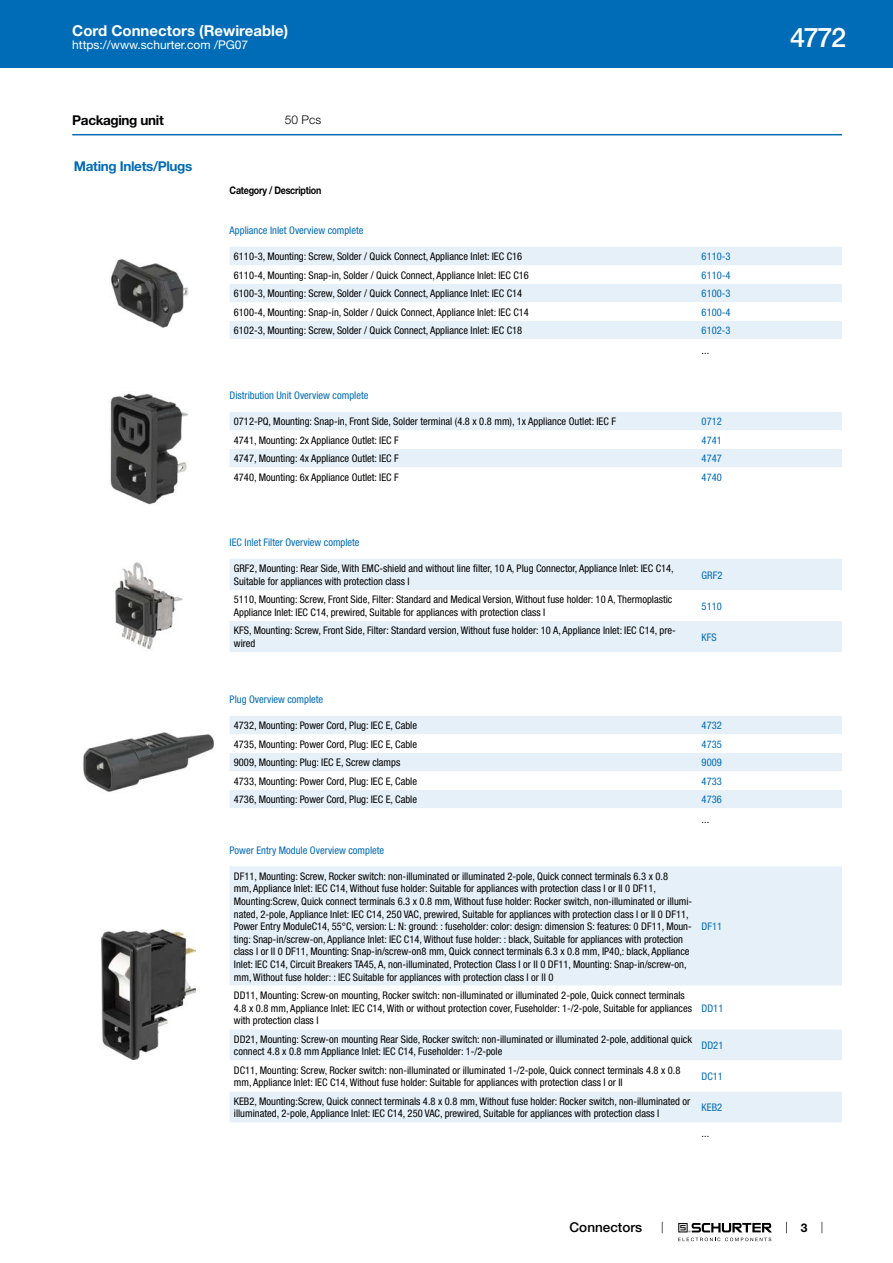
<style>
.page{position:relative;width:893px;height:1263px;background:#fff}
.page>*{position:absolute;margin:0;border:0;box-sizing:border-box;transform-origin:0 0}
.t1{font:500 27px "Helvetica Neue LT";color:#fff}
.t2{font:700 15px "Helvetica Neue LT";color:#fff}
.t3{font:700 13.5px "Helvetica Neue LT";letter-spacing:-.025em;color:#006bb6}
.t4{font:700 13.5px "Helvetica Neue LT";letter-spacing:-.025em;color:#000}
.t5{font:500 13.5px "Helvetica Neue LT";color:#000}
.t6{font:12px "Helvetica Neue LT";color:#fff}
.t7{font:300 12px "Helvetica Neue LT";color:#000}
.t8{font:700 12px "Helvetica Neue LT";color:#000}
.t9{font:condensed 10.5px/12.6px "Helvetica Neue LT";color:#000}
.t10{font:condensed 10.5px "Helvetica Neue LT";color:#006bb6}
.t11{font:700 10.5px "Helvetica Neue LT";letter-spacing:-.025em;color:#000;scale:.85 1}
</style>
<div class="page">
<svg style="left:678px;top:1223px;width:94px;height:18px"></svg>
<div style="left:0;top:0;width:893px;height:68px;background:#006bb6"></div>
<hr style="left:72px;top:134px;width:770px;height:1px;background:#006bb6">
<img style="left:111px;top:259px;width:77px;height:69px">
<div style="left:230px;top:247px;width:612px;height:18px;background:#e6f0f8"></div>
<svg style="left:230px;top:284px;width:612px;height:55px;fill:#e6f0f8"></svg>
<img style="left:110px;top:393px;width:78px;height:112px">
<div style="left:230px;top:412px;width:612px;height:18px;background:#e6f0f8"></div>
<div style="left:230px;top:449px;width:612px;height:18px;background:#e6f0f8"></div>
<img style="left:115px;top:562px;width:68px;height:88px">
<div style="left:230px;top:559px;width:612px;height:31px;background:#e6f0f8"></div>
<div style="left:230px;top:621px;width:612px;height:31px;background:#e6f0f8"></div>
<img style="left:83px;top:732px;width:131px;height:60px">
<div style="left:230px;top:716px;width:612px;height:18px;background:#e6f0f8"></div>
<svg style="left:230px;top:753px;width:612px;height:55px;fill:#e6f0f8"></svg>
<img style="left:102px;top:929px;width:94px;height:131px">
<div style="left:230px;top:866px;width:612px;height:120px;background:#e6f0f8"></div>
<svg style="left:230px;top:1029px;width:612px;height:93px;fill:#e6f0f8"></svg>
<h2 class="t2" style="left:72px;top:21px;width:217px">Cord Connectors (Rewireable)</h2>
<p class="t6" style="left:72px;top:38px;width:178px">https://www.schurter.com /PG07</p>
<p class="t4" style="left:72px;top:112px;width:93px">Packaging unit</p>
<p class="t7" style="left:285px;top:113px;width:38px">50 Pcs</p>
<p class="t3" style="left:74px;top:158px;width:120px">Mating Inlets/Plugs</p>
<p class="t11" style="left:230px;top:184px;width:109px">Category / Description</p>
<p class="t10" style="left:230px;top:224px;width:135px">Appliance Inlet Overview complete</p>
<p class="t9" style="left:234px;top:250px;width:290px">6110-3, Mounting: Screw, Solder / Quick Connect, Appliance Inlet: IEC C16</p>
<p class="t10" style="left:702px;top:250px;width:30px">6110-3</p>
<p class="t9" style="left:234px;top:269px;width:296px">6110-4, Mounting: Snap-in, Solder / Quick Connect, Appliance Inlet: IEC C16</p>
<p class="t10" style="left:702px;top:269px;width:30px">6110-4</p>
<p class="t9" style="left:234px;top:287px;width:290px">6100-3, Mounting: Screw, Solder / Quick Connect, Appliance Inlet: IEC C14</p>
<p class="t10" style="left:702px;top:287px;width:30px">6100-3</p>
<p class="t9" style="left:234px;top:306px;width:296px">6100-4, Mounting: Snap-in, Solder / Quick Connect, Appliance Inlet: IEC C14</p>
<p class="t10" style="left:702px;top:306px;width:30px">6100-4</p>
<p class="t9" style="left:234px;top:324px;width:290px">6102-3, Mounting: Screw, Solder / Quick Connect, Appliance Inlet: IEC C18</p>
<p class="t10" style="left:702px;top:324px;width:30px">6102-3</p>
<p class="t9" style="left:702px;top:344px;width:9px">...</p>
<p class="t10" style="left:230px;top:390px;width:140px">Distribution Unit Overview complete</p>
<p class="t9" style="left:234px;top:415px;width:384px">0712-PQ, Mounting: Snap-in, Front Side, Solder terminal (4.8 x 0.8 mm), 1x Appliance Outlet: IEC F</p>
<p class="t10" style="left:702px;top:416px;width:22px">0712</p>
<p class="t9" style="left:234px;top:434px;width:167px">4741, Mounting: 2x Appliance Outlet: IEC F</p>
<p class="t10" style="left:702px;top:434px;width:22px">4741</p>
<p class="t9" style="left:234px;top:452px;width:167px">4747, Mounting: 4x Appliance Outlet: IEC F</p>
<p class="t10" style="left:702px;top:452px;width:22px">4747</p>
<p class="t9" style="left:234px;top:471px;width:167px">4740, Mounting: 6x Appliance Outlet: IEC F</p>
<p class="t10" style="left:702px;top:471px;width:22px">4740</p>
<p class="t10" style="left:230px;top:536px;width:131px">IEC Inlet Filter Overview complete</p>
<p class="t9" style="left:234px;top:562px;width:441px">GRF2, Mounting: Rear Side, With EMC-shield and without line filter, 10 A, Plug Connector, Appliance Inlet: IEC C14,<br>Suitable for appliances with protection class I</p>
<p class="t10" style="left:702px;top:569px;width:22px">GRF2</p>
<p class="t9" style="left:234px;top:593px;width:440px">5110, Mounting: Screw, Front Side, Filter: Standard and Medical Version, Without fuse holder: 10 A, Thermoplastic<br>Appliance Inlet: IEC C14, prewired, Suitable for appliances with protection class I</p>
<p class="t10" style="left:702px;top:600px;width:22px">5110</p>
<p class="t9" style="left:234px;top:624px;width:443px">KFS, Mounting: Screw, Front Side, Filter: Standard version, Without fuse holder: 10 A, Appliance Inlet: IEC C14, pre&shy;wired</p>
<p class="t10" style="left:702px;top:631px;width:17px">KFS</p>
<p class="t10" style="left:230px;top:693px;width:95px">Plug Overview complete</p>
<p class="t9" style="left:234px;top:719px;width:185px">4732, Mounting: Power Cord, Plug: IEC E, Cable</p>
<p class="t10" style="left:702px;top:719px;width:22px">4732</p>
<p class="t9" style="left:234px;top:738px;width:185px">4735, Mounting: Power Cord, Plug: IEC E, Cable</p>
<p class="t10" style="left:702px;top:738px;width:22px">4735</p>
<p class="t9" style="left:234px;top:756px;width:168px">9009, Mounting: Plug: IEC E, Screw clamps</p>
<p class="t10" style="left:702px;top:756px;width:22px">9009</p>
<p class="t9" style="left:234px;top:775px;width:185px">4733, Mounting: Power Cord, Plug: IEC E, Cable</p>
<p class="t10" style="left:702px;top:775px;width:22px">4733</p>
<p class="t9" style="left:234px;top:793px;width:185px">4736, Mounting: Power Cord, Plug: IEC E, Cable</p>
<p class="t10" style="left:702px;top:793px;width:22px">4736</p>
<p class="t9" style="left:702px;top:813px;width:9px">...</p>
<p class="t10" style="left:230px;top:844px;width:156px">Power Entry Module Overview complete</p>
<p class="t9" style="left:234px;top:870px;width:460px">DF11, Mounting: Screw, Rocker switch: non-illuminated or illuminated 2-pole, Quick connect terminals 6.3 x 0.8<br>mm, Appliance Inlet: IEC C14, Without fuse holder: Suitable for appliances with protection class I or II 0 DF11, Mounting:Screw, Quick connect terminals 6.3 x 0.8 mm, Without fuse holder: Rocker switch, non-illuminated or illumi&shy;nated, 2-pole, Appliance Inlet: IEC C14, 250 VAC, prewired, Suitable for appliances with protection class I or II 0 DF11, Power Entry ModuleC14, 55°C, version: L: N: ground: : fuseholder: color: design: dimension S: features: 0 DF11, Moun&shy;ting: Snap-in/screw-on, Appliance Inlet: IEC C14, Without fuse holder: : black, Suitable for appliances with protection class I or II 0 DF11, Mounting: Snap-in/screw-on8 mm, Quick connect terminals 6.3 x 0.8 mm, IP40,: black, Appliance Inlet: IEC C14, Circuit Breakers TA45, A, non-illuminated, Protection Class I or II 0 DF11, Mounting: Snap-in/screw-on, mm, Without fuse holder: : IEC Suitable for appliances with protection class I or II 0</p>
<p class="t10" style="left:702px;top:920px;width:22px">DF11</p>
<p class="t9" style="left:234px;top:989px;width:460px">DD11, Mounting: Screw-on mounting, Rocker switch: non-illuminated or illuminated 2-pole, Quick connect terminals<br>4.8 x 0.8 mm, Appliance Inlet: IEC C14, With or without protection cover, Fuseholder: 1-/2-pole, Suitable for appliances with protection class I</p>
<p class="t10" style="left:702px;top:1002px;width:23px">DD11</p>
<p class="t9" style="left:234px;top:1033px;width:460px">DD21, Mounting: Screw-on mounting Rear Side, Rocker switch: non-illuminated or illuminated 2-pole, additional quick connect 4.8 x 0.8 mm Appliance Inlet: IEC C14, Fuseholder: 1-/2-pole</p>
<p class="t10" style="left:702px;top:1039px;width:23px">DD21</p>
<p class="t9" style="left:234px;top:1064px;width:448px">DC11, Mounting: Screw, Rocker switch: non-illuminated or illuminated 1-/2-pole, Quick connect terminals 4.8 x 0.8 mm, Appliance Inlet: IEC C14, Without fuse holder: Suitable for appliances with protection class I or II</p>
<p class="t10" style="left:702px;top:1070px;width:23px">DC11</p>
<p class="t9" style="left:234px;top:1095px;width:458px">KEB2, Mounting:Screw, Quick connect terminals 4.8 x 0.8 mm, Without fuse holder: Rocker switch, non-illuminated or illuminated, 2-pole, Appliance Inlet: IEC C14, 250 VAC, prewired, Suitable for appliances with protection class I</p>
<p class="t10" style="left:702px;top:1101px;width:22px">KEB2</p>
<p class="t9" style="left:702px;top:1127px;width:9px">...</p>
<p class="t5" style="left:570px;top:1219px;width:74px">Connectors</p>
<h1 class="t1" style="left:790px;top:21px;width:57px">4772</h1>
<p class="t8" style="left:801px;top:1220px;width:8px">3</p>
</div>
